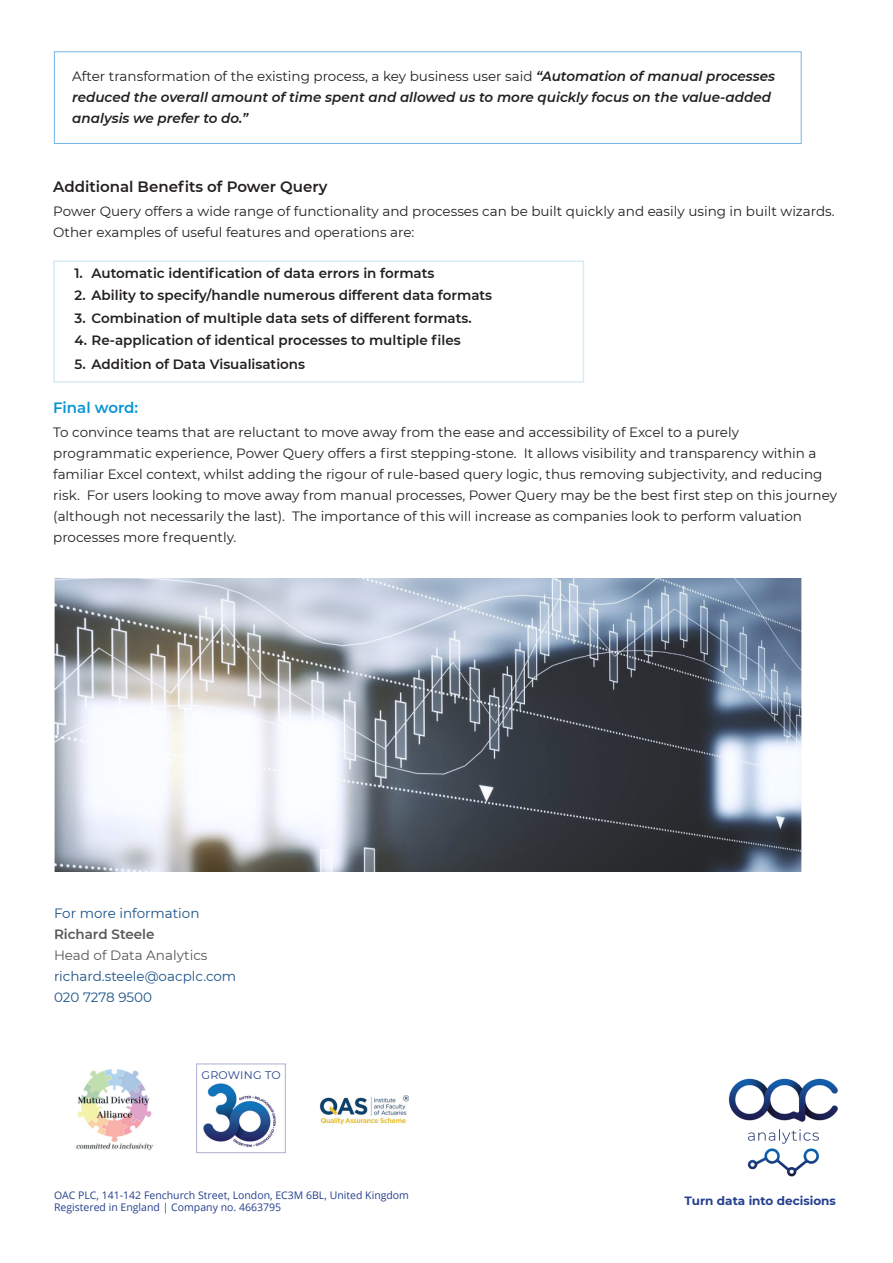
<style>
.page{position:relative;width:893px;height:1263px;background:#fff}
.page>*{position:absolute;margin:0;border:0;box-sizing:border-box;transform-origin:0 0}
.t1{font:600 15px "Montserrat";color:#231f20}
.t2{font:600 15px "Montserrat";color:#0695d6}
.t3{font:13.5px/21px "Montserrat";color:#231f20}
.t4{font:600 13.5px "Montserrat";color:#231f20}
.t5{font:italic 600 13.5px/21px "Montserrat";color:#231f20}
.t6{font:13.5px "Montserrat";color:#1c5387}
.t7{font:13.5px "Montserrat";color:#57585a}
.t8{font:600 13.5px "Montserrat";color:#57585a}
.t9{font:700 12px "Montserrat";color:#253f8e}
.t10{font:11.1px "Montserrat";letter-spacing:.02em;color:#253f8e}
.t11{font:10.5px "Open Sans";color:#253f8e}
.s1{font-weight:400;font-style:normal}
</style>
<div class="page">
<div style="left:53px;top:260px;width:531px;height:123px;border:2px solid #d7ebf2"></div>
<img style="left:319px;top:1095px;width:90px;height:30px">
<img style="left:203px;top:1083px;width:73px;height:64px">
<div style="left:196px;top:1064px;width:90px;height:89px;border:1px solid #afb0d2"></div>
<img style="left:76px;top:1069px;width:78px;height:82px">
<div style="left:54px;top:51px;width:747px;height:93px;border:1px solid #74b5e4"></div>
<img style="left:728px;top:1078px;width:110px;height:99px">
<img style="left:55px;top:578px;width:746px;height:294px">
<p class="t5" style="left:72px;top:66px;width:704px"><span class="s1">After transformation of the existing process, a key business user said</span> “Automation of manual processes reduced the overall amount of time spent and allowed us to more quickly focus on the value-added analysis we prefer to do.”</p>
<p class="t1" style="left:53px;top:176px;width:276px">Additional Benefits of Power Query</p>
<p class="t3" style="left:53px;top:200px;width:783px">Power Query offers a wide range of functionality and processes can be built quickly and easily using in built wizards.<br>Other examples of useful features and operations are:</p>
<p class="t4" style="left:75px;top:263px;width:361px">1. Automatic identification of data errors in formats</p>
<p class="t4" style="left:75px;top:286px;width:419px">2. Ability to specify/handle numerous different data formats</p>
<p class="t4" style="left:75px;top:308px;width:399px">3. Combination of multiple data sets of different formats.</p>
<p class="t4" style="left:75px;top:331px;width:388px">4. Re-application of identical processes to multiple files</p>
<p class="t4" style="left:75px;top:355px;width:232px">5. Addition of Data Visualisations</p>
<p class="t2" style="left:53px;top:397px;width:86px">Final word:</p>
<p class="t3" style="left:53px;top:421px;width:785px">To convince teams that are reluctant to move away from the ease and accessibility of Excel to a purely programmatic experience, Power Query offers a first stepping-stone. It allows visibility and transparency within a familiar Excel context, whilst adding the rigour of rule-based query logic, thus removing subjectivity, and reducing risk. For users looking to move away from manual processes, Power Query may be the best first step on this journey (although not necessarily the last). The importance of this will increase as companies look to perform valuation processes more frequently.</p>
<p class="t6" style="left:54px;top:903px;width:147px">For more information</p>
<p class="t8" style="left:54px;top:924px;width:102px">Richard Steele</p>
<p class="t7" style="left:54px;top:945px;width:155px">Head of Data Analytics</p>
<p class="t6" style="left:54px;top:966px;width:184px">richard.steele@oacplc.com</p>
<p class="t6" style="left:54px;top:987px;width:100px">020 7278 9500</p>
<p class="t10" style="left:202px;top:1067px;width:81px">GROWING TO</p>
<p class="t11" style="left:54px;top:1188px;width:357px">OAC PLC, 141-142 Fenchurch Street, London, EC3M 6BL, United Kingdom</p>
<p class="t11" style="left:54px;top:1200px;width:229px">Registered in England | Company no. 4663795</p>
<p class="t9" style="left:685px;top:1192px;width:153px">Turn data into decisions</p>
</div>
